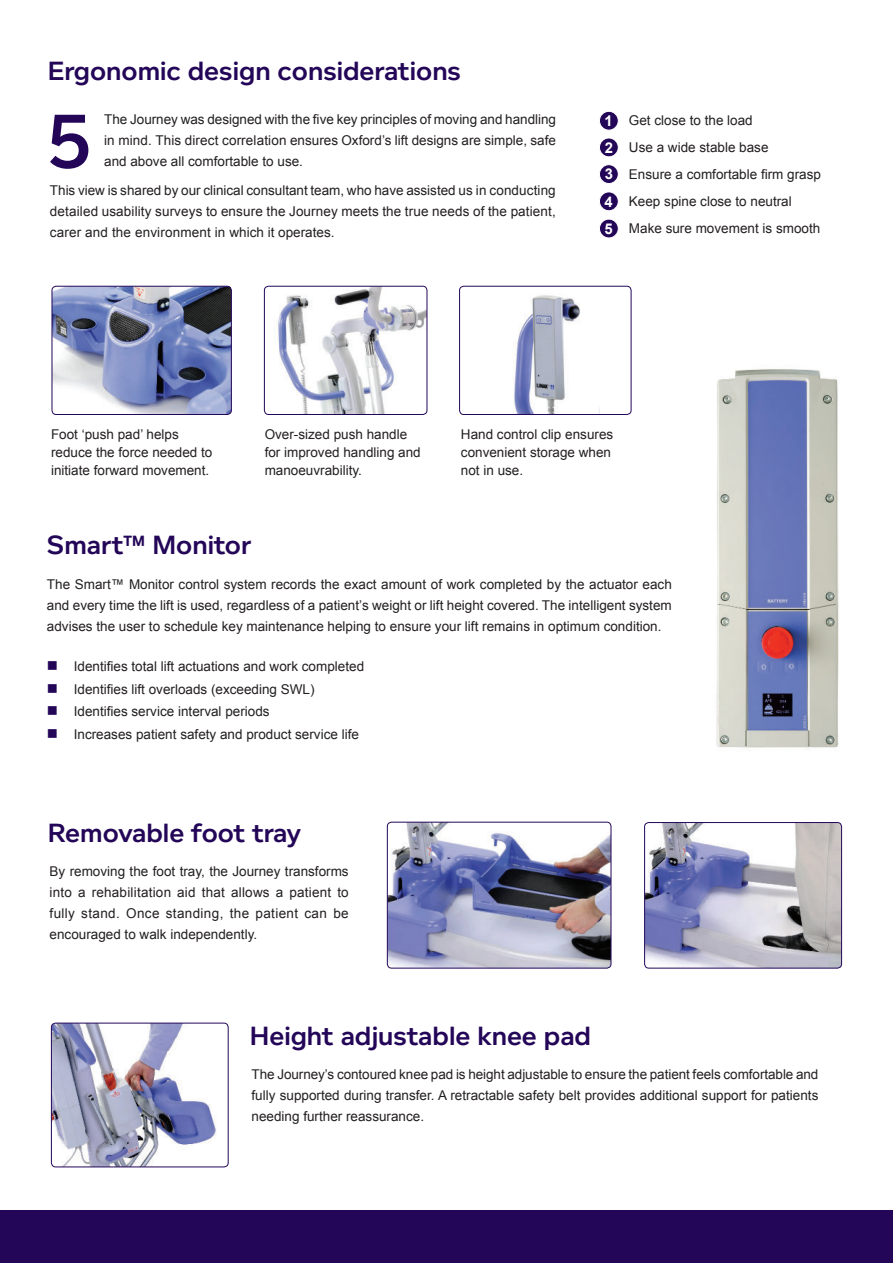
<style>
.page{position:relative;width:893px;height:1263px;background:#fff}
.page>*{position:absolute;margin:0;border:0;box-sizing:border-box;transform-origin:0 0}
.t1{font:600 78px "Foundry Context";color:#230658}
.t2{font:600 27px "Foundry Context";color:#230658}
.t3{font:700 14.85px/27.3px "Arial";color:#fff;text-align:justify}
.t4{font:13.5px/21px "Arial";color:#231f20;text-align:justify}
.s1{color:#230658}
</style>
<div class="page">
<img style="left:387px;top:822px;width:224px;height:146px">
<div style="left:387px;top:822px;width:224px;height:146px;border:1px solid #230658;border-radius:4px"></div>
<img style="left:51px;top:1023px;width:177px;height:144px">
<div style="left:51px;top:1023px;width:178px;height:144px;border:1px solid #230658;border-radius:4px"></div>
<div style="left:599px;top:111px;width:19px;height:19px;background:#230658;border-radius:50%"></div>
<div style="left:599px;top:111px;width:20px;height:19px;border:1px solid #fff;border-radius:50%"></div>
<div style="left:599px;top:138px;width:19px;height:19px;background:#230658;border-radius:50%"></div>
<div style="left:599px;top:138px;width:20px;height:19px;border:1px solid #fff;border-radius:50%"></div>
<div style="left:599px;top:165px;width:19px;height:19px;background:#230658;border-radius:50%"></div>
<div style="left:599px;top:164px;width:20px;height:20px;border:1px solid #fff;border-radius:50%"></div>
<div style="left:599px;top:192px;width:19px;height:19px;background:#230658;border-radius:50%"></div>
<div style="left:599px;top:192px;width:20px;height:19px;border:1px solid #fff;border-radius:50%"></div>
<div style="left:599px;top:219px;width:19px;height:19px;background:#230658;border-radius:50%"></div>
<div style="left:599px;top:219px;width:20px;height:19px;border:1px solid #fff;border-radius:50%"></div>
<img style="left:52px;top:286px;width:179px;height:128px">
<div style="left:52px;top:286px;width:180px;height:129px;border:1px solid #230658;border-radius:4px"></div>
<img style="left:264px;top:286px;width:163px;height:128px">
<div style="left:264px;top:286px;width:163px;height:129px;border:1px solid #230658;border-radius:4px"></div>
<img style="left:514px;top:295px;width:66px;height:118px">
<div style="left:459px;top:286px;width:172px;height:129px;border:1px solid #230658;border-radius:4px"></div>
<img style="left:645px;top:824px;width:197px;height:144px">
<div style="left:644px;top:822px;width:198px;height:146px;border:1px solid #230658;border-radius:4px"></div>
<div style="left:0;top:1210px;width:893px;height:53px;background:#230658"></div>
<img style="left:716px;top:369px;width:123px;height:379px">
<h2 class="t2" style="left:48px;top:61px;width:415px">Ergonomic design considerations</h2>
<h1 class="t1" style="left:46px;top:114px;width:49px">5</h1>
<p class="t4" style="left:104px;top:109px;width:453px">The Journey was designed with the five key principles of moving and handling in mind. This direct correlation ensures Oxford’s lift designs are simple, safe and above all comfortable to use.</p>
<p class="t4" style="left:50px;top:181px;width:507px">This view is shared by our clinical consultant team, who have assisted us in conducting detailed usability surveys to ensure the Journey meets the true needs of the patient, carer and the environment in which it operates.</p>
<p class="t3" style="left:605px;top:108px;width:10px;line-height:26.4px">1<br>2</p>
<p class="t3" style="left:604px;top:161px;width:10px">3<br>4<br>5</p>
<p class="t4" style="left:629px;top:108px;width:194px;line-height:27px;text-align:left">Get close to the load<br>Use a wide stable base<br>Ensure a comfortable firm grasp<br>Keep spine close to neutral<br>Make sure movement is smooth</p>
<p class="t4" style="left:51px;top:426px;width:163px;line-height:18px;text-align:left">Foot ‘push pad’ helps reduce the force needed to initiate forward movement.</p>
<p class="t4" style="left:265px;top:426px;width:158px;line-height:18px;text-align:left">Over-sized push handle for improved handling and manoeuvrability.</p>
<p class="t4" style="left:461px;top:426px;width:154px;line-height:18px;text-align:left">Hand control clip ensures convenient storage when not in use.</p>
<h2 class="t2" style="left:47px;top:535px;width:206px">Smart™ Monitor</h2>
<p class="t4" style="left:47px;top:575px;width:626px">The Smart™ Monitor control system records the exact amount of work completed by the actuator each and every time the lift is used, regardless of a patient’s weight or lift height covered. The intelligent system advises the user to schedule key maintenance helping to ensure your lift remains in optimum condition.</p>
<p class="t4" style="left:47px;top:656px;width:319px"><span class="s1">■</span> Identifies total lift actuations and work completed</p>
<p class="t4" style="left:47px;top:679px;width:269px"><span class="s1">■</span> Identifies lift overloads (exceeding SWL)</p>
<p class="t4" style="left:47px;top:701px;width:224px"><span class="s1">■</span> Identifies service interval periods</p>
<p class="t4" style="left:47px;top:725px;width:314px"><span class="s1">■</span> Increases patient safety and product service life</p>
<h2 class="t2" style="left:48px;top:823px;width:255px">Removable foot tray</h2>
<p class="t4" style="left:50px;top:862px;width:301px">By removing the foot tray, the Journey transforms into a rehabilitation aid that allows a patient to fully stand. Once standing, the patient can be encouraged to walk independently.</p>
<h2 class="t2" style="left:250px;top:1026px;width:343px">Height adjustable knee pad</h2>
<p class="t4" style="left:252px;top:1065px;width:568px">The Journey’s contoured knee pad is height adjustable to ensure the patient feels comfortable and fully supported during transfer. A retractable safety belt provides additional support for patients needing further reassurance.</p>
</div>
